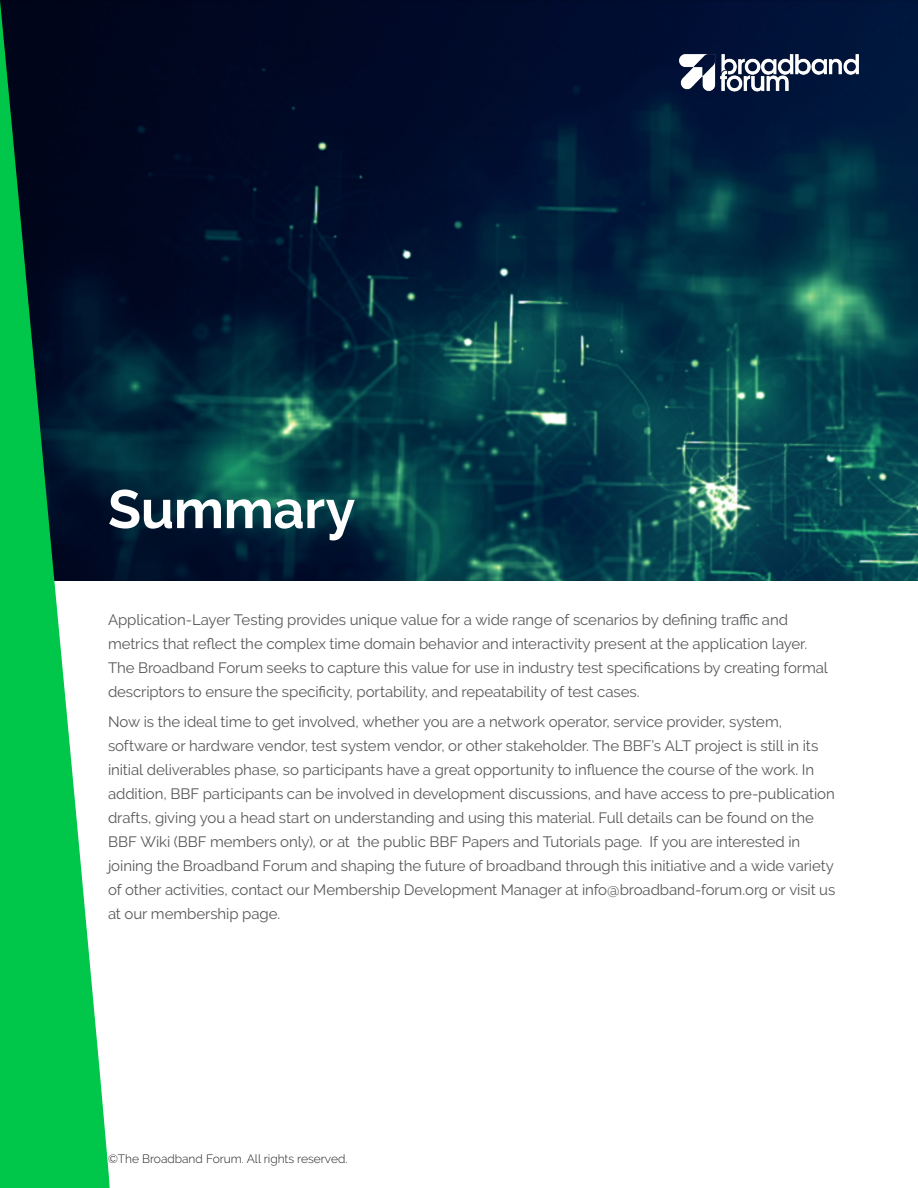
<style>
.page{position:relative;width:918px;height:1188px;background:#fff}
.page>*{position:absolute;margin:0;border:0;box-sizing:border-box;transform-origin:0 0}
.Subhead{font:700 54px "Raleway";letter-spacing:-.005em;color:#fff}
.Body_1{font:15px/24px "Raleway";letter-spacing:-.005em;color:#57585a}
.t1{font:300 12px "Raleway";color:#231f20}
</style>
<div class="page">
<img style="left:110px;top:0;width:808px;height:580px">
<svg style="left:0;top:0;width:110px;height:1188px;background:#208952"></svg>
<img style="left:679px;top:53px;width:185px;height:38px">
<p class="Subhead" style="left:108px;top:478px;width:249px">Summary</p>
<p class="Body_1" style="left:108px;top:608px;width:721px">Application-Layer Testing provides unique value for a wide range of scenarios by defining traffic and metrics that reflect the complex time domain behavior and interactivity present at the application layer.<br>The Broadband Forum seeks to capture this value for use in industry test specifications by creating formal descriptors to ensure the specificity, portability, and repeatability of test cases.</p>
<p class="Body_1" style="left:108px;top:709px;width:729px">Now is the ideal time to get involved, whether you are a network operator, service provider, system, software or hardware vendor, test system vendor, or other stakeholder. The BBF’s ALT project is still in its initial deliverables phase, so participants have a great opportunity to influence the course of the work. In addition, BBF participants can be involved in development discussions, and have access to pre-publication drafts, giving you a head start on understanding and using this material. Full details can be found on the BBF Wiki (BBF members only), or at the public BBF Papers and Tutorials page. If you are interested in joining the Broadband Forum and shaping the future of broadband through this initiative and a wide variety of other activities, contact our Membership Development Manager at info@broadband-forum.org or visit us at our membership page.</p>
<p class="t1" style="left:108px;top:1151px;width:241px">©The Broadband Forum. All rights reserved.</p>
</div>
